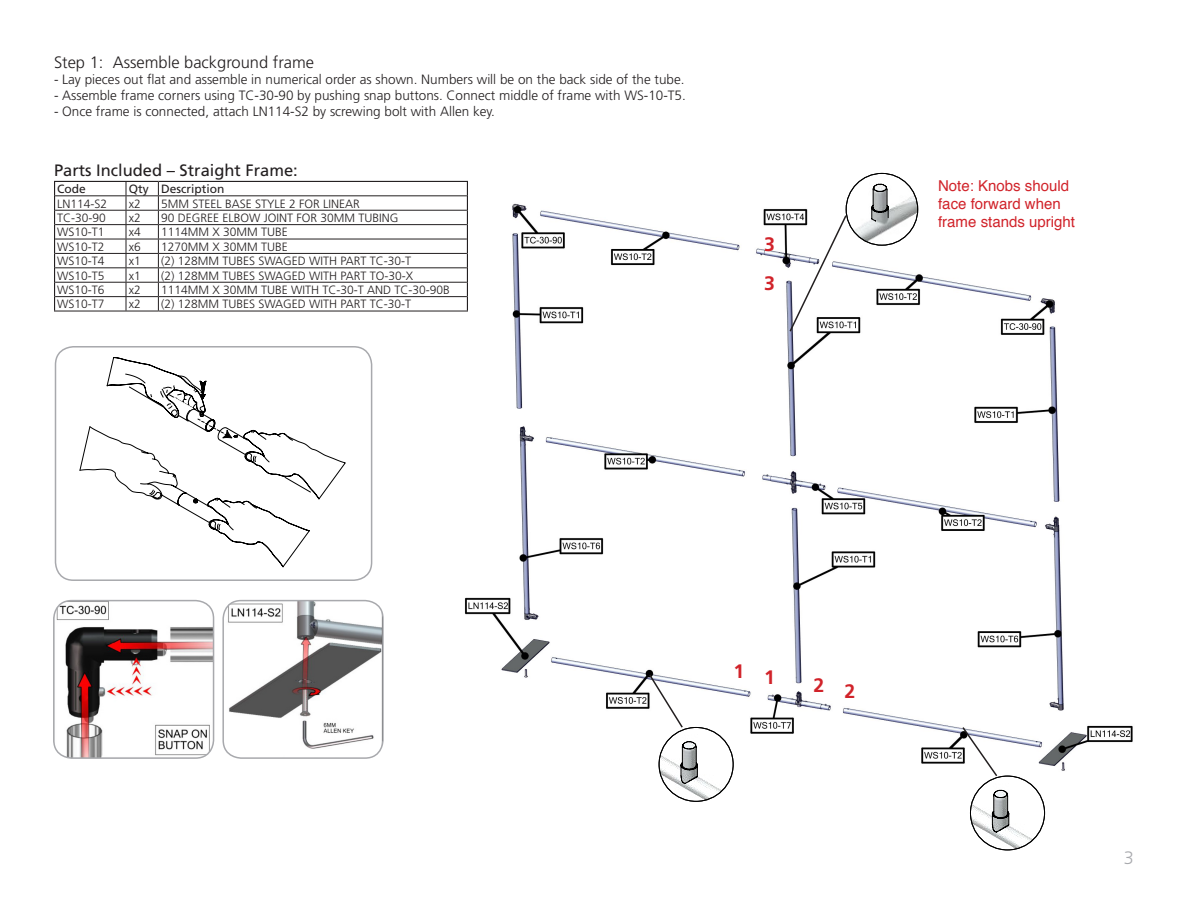
<style>
.page{position:relative;width:1188px;height:918px;background:#fff}
.page>*{position:absolute;margin:0;border:0;box-sizing:border-box;transform-origin:0 0}
.t1{font:700 19.5px "Frutiger LT Std";color:#d1232a}
.t2{font:300 18px "Frutiger LT Std";color:#a8a9ad}
.t3{font:300 16.5px "Frutiger LT Std";color:#231f20}
.t4{font:16.5px "Frutiger LT Std";color:#231f20}
.t5{font:15px/18px "Helvetica";color:#d1232a}
.t6{font:300 13.5px "Frutiger LT Std";color:#231f20}
.t7{font:300 12px "Frutiger LT Std";color:#231f20}
.t8{font:12px "Frutiger LT Std";color:#231f20}
</style>
<div class="page">
<img style="left:457px;top:193px;width:676px;height:595px">
<img style="left:853px;top:174px;width:21px;height:14px">
<svg style="left:871px;top:184px;width:18px;height:38px"></svg>
<div style="left:846px;top:173px;width:72px;height:72px;border:1px solid #000;border-radius:50%"></div>
<img style="left:659px;top:727px;width:74px;height:74px;border-radius:37px">
<svg style="left:680px;top:741px;width:18px;height:43px"></svg>
<div style="left:659px;top:727px;width:74px;height:75px;border:1px solid #000;border-radius:50%"></div>
<hr style="left:55px;top:195px;width:71px;height:1px;background:#231f20">
<hr style="left:126px;top:195px;width:32px;height:1px;background:#231f20">
<hr style="left:158px;top:195px;width:309px;height:1px;background:#231f20">
<hr style="left:55px;top:210px;width:71px;height:1px;background:#231f20">
<hr style="left:126px;top:210px;width:32px;height:1px;background:#231f20">
<hr style="left:158px;top:210px;width:309px;height:1px;background:#231f20">
<hr style="left:55px;top:224px;width:71px;height:1px;background:#231f20">
<hr style="left:126px;top:224px;width:32px;height:1px;background:#231f20">
<hr style="left:158px;top:224px;width:309px;height:1px;background:#231f20">
<hr style="left:55px;top:239px;width:71px;height:1px;background:#231f20">
<hr style="left:126px;top:239px;width:32px;height:1px;background:#231f20">
<hr style="left:158px;top:239px;width:309px;height:1px;background:#231f20">
<hr style="left:55px;top:253px;width:71px;height:1px;background:#231f20">
<hr style="left:126px;top:253px;width:32px;height:1px;background:#231f20">
<hr style="left:158px;top:253px;width:309px;height:1px;background:#231f20">
<hr style="left:55px;top:267px;width:71px;height:1px;background:#231f20">
<hr style="left:126px;top:267px;width:32px;height:1px;background:#231f20">
<hr style="left:158px;top:267px;width:309px;height:1px;background:#231f20">
<hr style="left:55px;top:282px;width:71px;height:1px;background:#231f20">
<hr style="left:126px;top:282px;width:32px;height:1px;background:#231f20">
<hr style="left:158px;top:282px;width:309px;height:1px;background:#231f20">
<hr style="left:55px;top:296px;width:71px;height:1px;background:#231f20">
<hr style="left:126px;top:296px;width:32px;height:1px;background:#231f20">
<svg style="left:126px;top:182px;width:1px;height:129px"></svg>
<hr style="left:158px;top:296px;width:309px;height:1px;background:#231f20">
<svg style="left:158px;top:182px;width:1px;height:129px"></svg>
<hr style="left:54px;top:311px;width:72px;height:1px;background:#231f20">
<hr style="left:126px;top:311px;width:32px;height:1px;background:#231f20">
<hr style="left:158px;top:311px;width:310px;height:1px;background:#231f20">
<hr style="left:54px;top:181px;width:72px;height:1px;background:#231f20">
<hr style="left:126px;top:181px;width:32px;height:1px;background:#231f20">
<hr style="left:158px;top:181px;width:310px;height:1px;background:#231f20">
<svg style="left:54px;top:182px;width:1px;height:129px"></svg>
<svg style="left:467px;top:182px;width:1px;height:129px"></svg>
<img style="left:970px;top:776px;width:75px;height:74px;border-radius:37px">
<svg style="left:992px;top:790px;width:18px;height:43px"></svg>
<div style="left:970px;top:776px;width:75px;height:74px;border:1px solid #000;border-radius:50%"></div>
<svg style="left:648px;top:673px;width:36px;height:56px"></svg>
<svg style="left:961px;top:726px;width:38px;height:52px"></svg>
<svg style="left:788px;top:214px;width:60px;height:119px"></svg>
<svg style="left:108px;top:357px;width:238px;height:211px"></svg>
<svg style="left:79px;top:377px;width:233px;height:147px"></svg>
<img style="left:54px;top:601px;width:160px;height:157px">
<div style="left:53px;top:600px;width:161px;height:159px;border:2px solid #a8a9ad;border-radius:18px"></div>
<img style="left:225px;top:601px;width:158px;height:157px">
<div style="left:222px;top:600px;width:162px;height:159px;border:2px solid #a8a9ad;border-radius:18px"></div>
<div style="left:55px;top:346px;width:317px;height:235px;border:2px solid #a8a9ad;border-radius:18px"></div>
<p class="t3" style="left:54px;top:52px;width:262px">Step 1: Assemble background frame</p>
<p class="t6" style="left:54px;top:71px;width:632px">- Lay pieces out flat and assemble in numerical order as shown. Numbers will be on the back side of the tube.</p>
<p class="t6" style="left:54px;top:88px;width:633px">- Assemble frame corners using TC-30-90 by pushing snap buttons. Connect middle of frame with WS-10-T5.</p>
<p class="t6" style="left:54px;top:104px;width:443px">- Once frame is connected, attach LN114-S2 by screwing bolt with Allen key.</p>
<p class="t4" style="left:54px;top:161px;width:245px">Parts Included – Straight Frame:</p>
<p class="t8" style="left:57px;top:182px;width:30px">Code</p>
<p class="t8" style="left:129px;top:182px;width:22px">Qty</p>
<p class="t8" style="left:161px;top:182px;width:65px">Description</p>
<p class="t7" style="left:57px;top:197px;width:52px">LN114-S2</p>
<p class="t7" style="left:129px;top:197px;width:13px">x2</p>
<p class="t7" style="left:161px;top:197px;width:200px">5MM STEEL BASE STYLE 2 FOR LINEAR</p>
<p class="t7" style="left:57px;top:211px;width:50px">TC-30-90</p>
<p class="t7" style="left:129px;top:211px;width:13px">x2</p>
<p class="t7" style="left:161px;top:211px;width:239px">90 DEGREE ELBOW JOINT FOR 30MM TUBING</p>
<p class="t7" style="left:57px;top:225px;width:49px">WS10-T1</p>
<p class="t7" style="left:129px;top:225px;width:13px">x4</p>
<p class="t7" style="left:161px;top:225px;width:128px">1114MM X 30MM TUBE</p>
<p class="t7" style="left:57px;top:240px;width:49px">WS10-T2</p>
<p class="t7" style="left:129px;top:240px;width:13px">x6</p>
<p class="t7" style="left:161px;top:240px;width:128px">1270MM X 30MM TUBE</p>
<p class="t7" style="left:57px;top:254px;width:49px">WS10-T4</p>
<p class="t7" style="left:129px;top:254px;width:13px">x1</p>
<p class="t7" style="left:161px;top:254px;width:252px">(2) 128MM TUBES SWAGED WITH PART TC-30-T</p>
<p class="t7" style="left:57px;top:269px;width:49px">WS10-T5</p>
<p class="t7" style="left:129px;top:269px;width:13px">x1</p>
<p class="t7" style="left:161px;top:269px;width:254px">(2) 128MM TUBES SWAGED WITH PART TO-30-X</p>
<p class="t7" style="left:57px;top:283px;width:49px">WS10-T6</p>
<p class="t7" style="left:129px;top:283px;width:13px">x2</p>
<p class="t7" style="left:161px;top:283px;width:290px">1114MM X 30MM TUBE WITH TC-30-T AND TC-30-90B</p>
<p class="t7" style="left:57px;top:297px;width:49px">WS10-T7</p>
<p class="t7" style="left:129px;top:297px;width:13px">x2</p>
<p class="t7" style="left:161px;top:297px;width:252px">(2) 128MM TUBES SWAGED WITH PART TC-30-T</p>
<p class="t1" style="left:764px;top:233px;width:12px">3</p>
<p class="t1" style="left:764px;top:272px;width:12px">3</p>
<p class="t5" style="left:938px;top:177px;width:138px">Note: Knobs should face forward when frame stands upright</p>
<p class="t1" style="left:733px;top:660px;width:12px">1</p>
<p class="t1" style="left:764px;top:666px;width:12px">1</p>
<p class="t1" style="left:814px;top:674px;width:12px">2</p>
<p class="t1" style="left:844px;top:680px;width:12px">2</p>
<h2 class="t2" style="left:1124px;top:848px;width:12px">3</h2>
</div>
